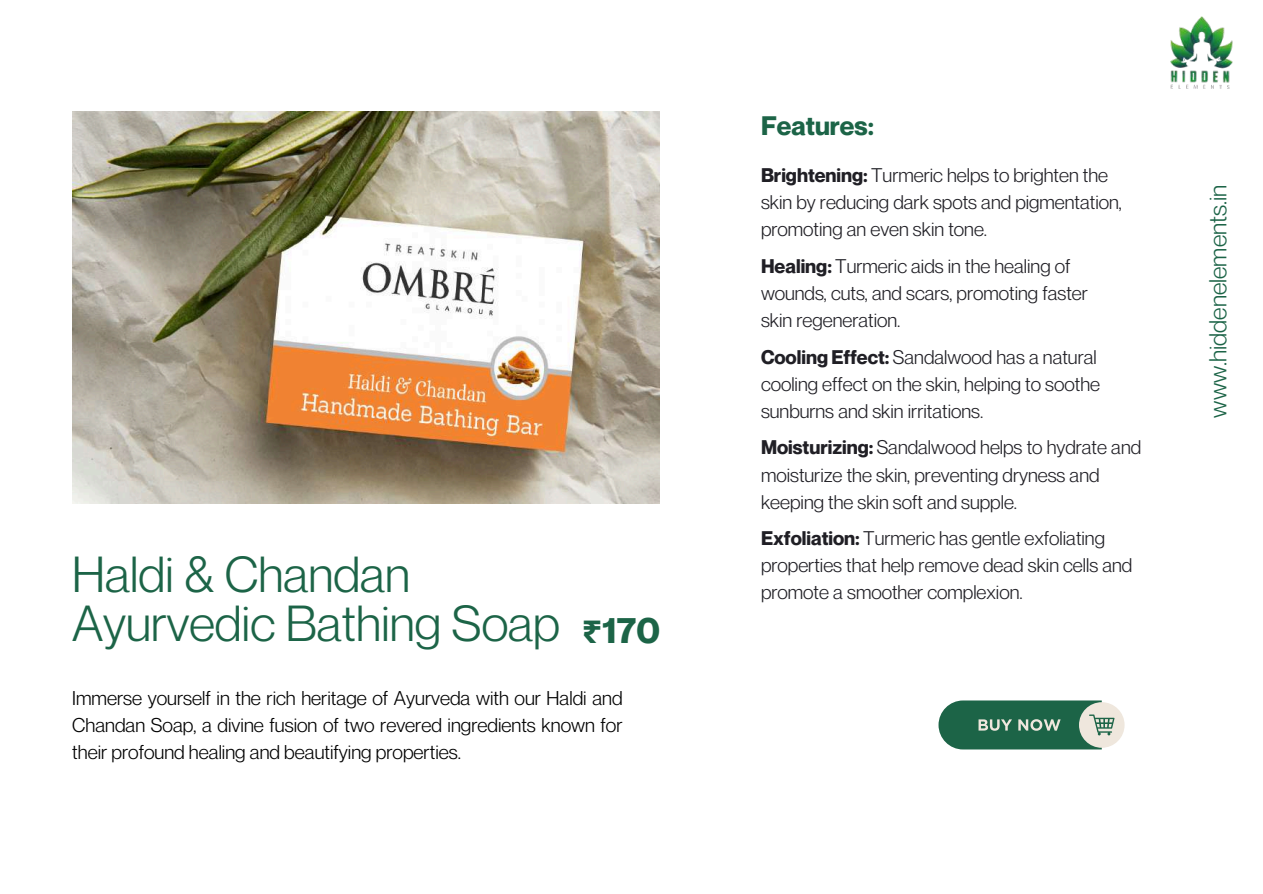
<style>
.page{position:relative;width:1263px;height:894px;background:#fff}
.page>*{position:absolute;margin:0;border:0;box-sizing:border-box;transform-origin:0 0}
.t1{font:49.5px/49.5px "Neue Montreal";color:#1c6447}
.t2{font:700 26.1px "Neue Montreal";color:#1c6447}
.t3{font:24px "Neue Montreal";color:#1c6447}
.t4{font:19.5px/27px "Neue Montreal";color:#000;text-align:justify}
.t5{font:19.35px/27px "Neue Montreal";color:#201f25}
.s1{font-family:"Noto Sans Gurmukhi";font-weight:700;font-size:36px}
.s2{font-weight:700;font-size:36px}
.s3{font-weight:700}
</style>
<div class="page">
<img style="left:1171px;top:17px;width:61px;height:72px">
<div style="left:1079px;top:702px;width:45px;height:45px;background:#efe7dd;border-radius:50%"></div>
<svg style="left:938px;top:700px;width:176px;height:49px"></svg>
<img style="left:72px;top:111px;width:588px;height:392px">
<h1 class="t1" style="left:72px;top:548px;width:589px">Haldi &amp; Chandan<br>Ayurvedic Bathing Soap <span class="s1">₹</span><span class="s2">170</span></h1>
<p class="t4" style="left:72px;top:683px;width:552px">Immerse yourself in the rich heritage of Ayurveda with our Haldi and Chandan Soap, a divine fusion of two revered ingredients known for their profound healing and beautifying properties.</p>
<h2 class="t2" style="left:761px;top:110px;width:114px">Features:</h2>
<p class="t5" style="left:761px;top:162px;width:362px"><span class="s3">Brightening:</span> Turmeric helps to brighten the skin by reducing dark spots and pigmentation, promoting an even skin tone.</p>
<p class="t5" style="left:761px;top:252px;width:328px"><span class="s3">Healing:</span> Turmeric aids in the healing of wounds, cuts, and scars, promoting faster skin regeneration.</p>
<p class="t5" style="left:761px;top:343px;width:340px"><span class="s3">Cooling Effect:</span> Sandalwood has a natural cooling effect on the skin, helping to soothe sunburns and skin irritations.</p>
<p class="t5" style="left:761px;top:433px;width:382px"><span class="s3">Moisturizing:</span> Sandalwood helps to hydrate and moisturize the skin, preventing dryness and keeping the skin soft and supple.</p>
<p class="t5" style="left:761px;top:524px;width:373px"><span class="s3">Exfoliation:</span> Turmeric has gentle exfoliating properties that help remove dead skin cells and promote a smoother complexion.</p>
<p class="t3" style="left:1203px;top:417px;width:234px;rotate:-90deg">www.hiddenelements.in</p>
</div>
